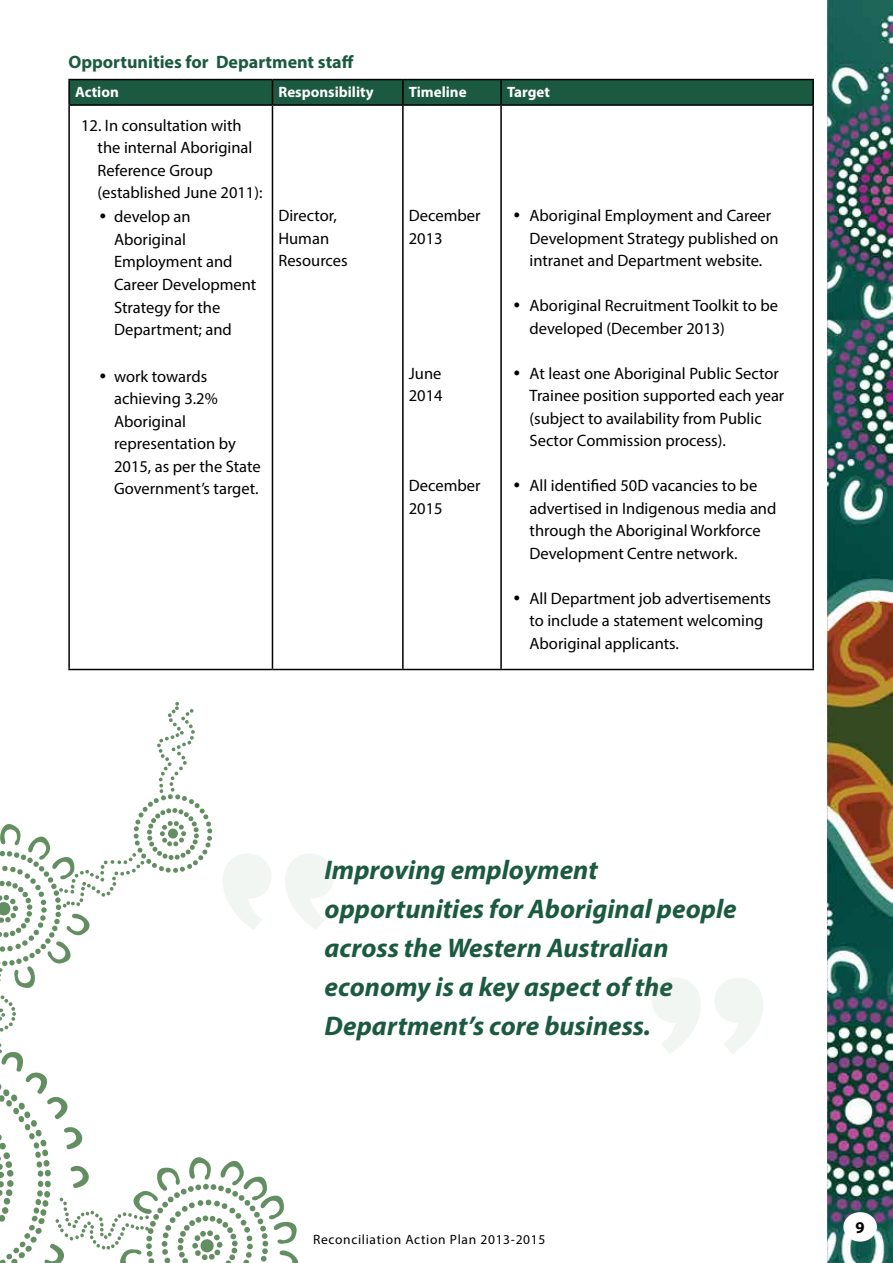
<style>
.page{position:relative;width:893px;height:1263px;background:#fff}
.page>*{position:absolute;margin:0;border:0;box-sizing:border-box;transform-origin:0 0}
.t1{font:italic 700 27px/39px "Myriad Pro";color:#1b5a41}
.t2{font:700 18px "Myriad Pro";color:#1b5a41}
.t3{font:16.5px/22.5px "Myriad Pro";color:#000}
.t4{font:700 16.5px "Myriad Pro";color:#000}
.t5{font:700 15px "Myriad Pro";color:#fff}
.t6{font:13.5px "Myriad Pro";letter-spacing:.05em;color:#000}
</style>
<div class="page">
<img style="left:828px;top:0;width:65px;height:1263px">
<div style="left:843px;top:1212px;width:34px;height:29px;background:#fff;border-radius:50%"></div>
<div style="left:501px;top:80px;width:312px;height:25px;background:#1b5a41"></div>
<hr style="left:68px;top:79px;width:204px;height:1px;background:#000">
<hr style="left:68px;top:80px;width:2px;height:24px;background:#000">
<hr style="left:272px;top:79px;width:131px;height:1px;background:#000">
<div style="left:69px;top:80px;width:431px;height:24px;background:#1b5a41"></div>
<hr style="left:403px;top:79px;width:98px;height:1px;background:#000">
<hr style="left:402px;top:80px;width:2px;height:24px;background:#000">
<hr style="left:501px;top:79px;width:313px;height:1px;background:#000">
<hr style="left:500px;top:80px;width:2px;height:24px;background:#000">
<hr style="left:812px;top:80px;width:2px;height:24px;background:#000">
<hr style="left:68px;top:104px;width:204px;height:2px;background:#000">
<hr style="left:272px;top:104px;width:131px;height:2px;background:#000">
<hr style="left:272px;top:106px;width:1px;height:563px;background:#000">
<hr style="left:403px;top:104px;width:98px;height:2px;background:#000">
<hr style="left:402px;top:106px;width:2px;height:563px;background:#000">
<hr style="left:501px;top:104px;width:313px;height:2px;background:#000">
<hr style="left:500px;top:106px;width:2px;height:563px;background:#000">
<hr style="left:68px;top:669px;width:204px;height:1px;background:#000">
<hr style="left:272px;top:669px;width:131px;height:1px;background:#000">
<hr style="left:403px;top:669px;width:98px;height:1px;background:#000">
<hr style="left:501px;top:669px;width:313px;height:1px;background:#000">
<hr style="left:68px;top:106px;width:2px;height:563px;background:#000">
<hr style="left:812px;top:106px;width:2px;height:563px;background:#000">
<svg style="left:652px;top:978px;width:111px;height:76px"></svg>
<svg style="left:0;top:702px;width:334px;height:561px"></svg>
<p class="t2" style="left:68px;top:50px;width:287px">Opportunities for Department staff</p>
<p class="t5" style="left:75px;top:82px;width:45px">Action</p>
<p class="t5" style="left:278px;top:82px;width:97px">Responsibility</p>
<p class="t5" style="left:409px;top:82px;width:59px">Timeline</p>
<p class="t5" style="left:507px;top:82px;width:44px">Target</p>
<p class="t3" style="left:98px;top:114px;width:166px;text-indent:-16px">12. In consultation with the internal Aboriginal<br>Reference Group (established June 2011):</p>
<p class="t3" style="left:114px;top:205px;width:144px">develop an<br>Aboriginal<br>Employment and<br>Career Development<br>Strategy for the<br>Department; and</p>
<p class="t3" style="left:114px;top:364px;width:148px">work towards achieving 3.2%<br>Aboriginal representation by<br>2015, as per the State<br>Government’s target.</p>
<p class="t3" style="left:278px;top:204px;width:71px">Director,<br>Human<br>Resources</p>
<p class="t3" style="left:409px;top:204px;width:73px">December<br>2013</p>
<p class="t3" style="left:529px;top:204px;width:251px">Aboriginal Employment and Career<br>Development Strategy published on intranet and Department website.</p>
<p class="t3" style="left:529px;top:294px;width:250px">Aboriginal Recruitment Toolkit to be developed (December 2013)</p>
<p class="t3" style="left:529px;top:362px;width:256px">At least one Aboriginal Public Sector Trainee position supported each year (subject to availability from Public Sector Commission process).</p>
<p class="t3" style="left:529px;top:474px;width:248px">All identified 50D vacancies to be advertised in Indigenous media and through the Aboriginal Workforce Development Centre network.</p>
<p class="t3" style="left:529px;top:587px;width:243px">All Department job advertisements to include a statement welcoming<br>Aboriginal applicants.</p>
<p class="t3" style="left:409px;top:362px;width:35px">June<br>2014</p>
<p class="t3" style="left:409px;top:474px;width:73px">December<br>2015</p>
<h1 class="t1" style="left:325px;top:849px;width:414px">Improving employment opportunities for Aboriginal people across the Western Australian economy is a key aspect of the<br>Department’s core business.</h1>
<p class="t6" style="left:313px;top:1231px;width:234px">Reconciliation Action Plan 2013-2015</p>
<p class="t4" style="left:855px;top:1216px;width:11px">9</p>
</div>
